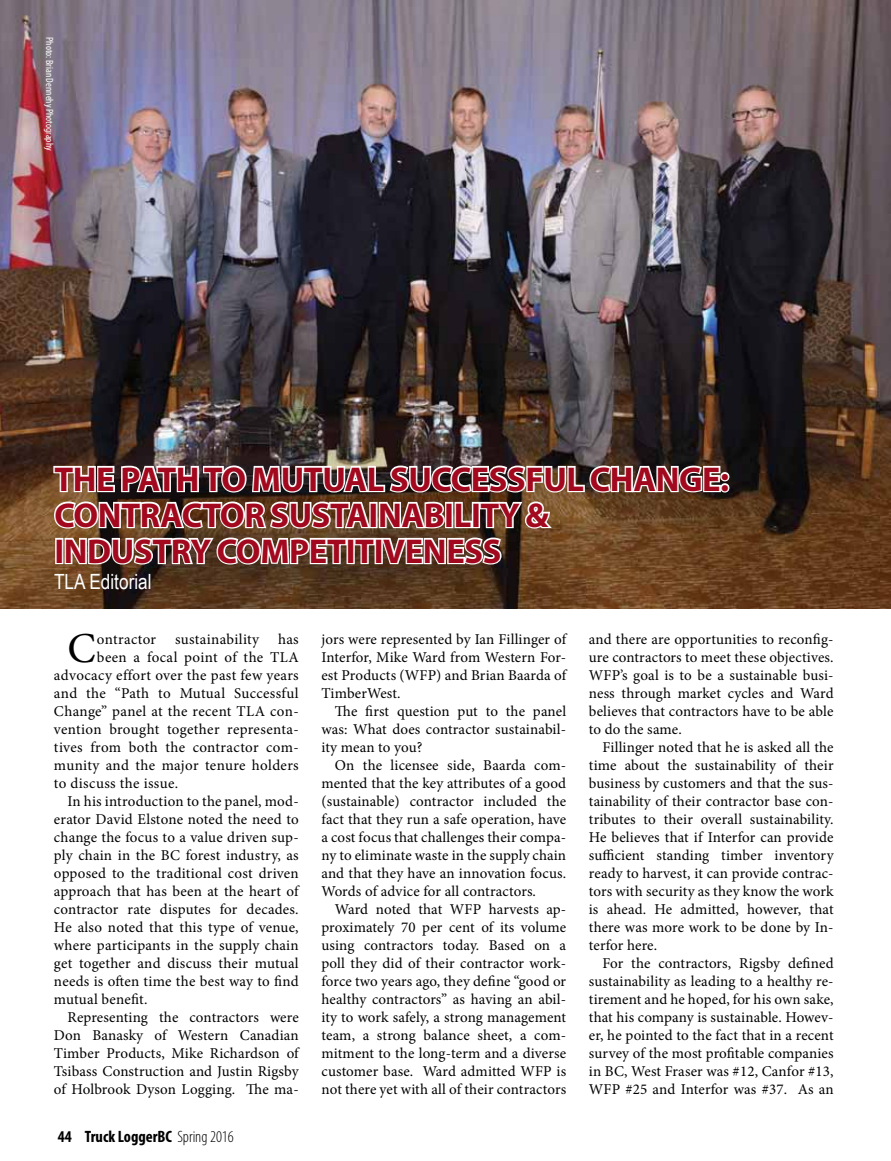
<style>
.page{position:relative;width:891px;height:1161px;background:#fff}
.page>*{position:absolute;margin:0;border:0;box-sizing:border-box;transform-origin:0 0}
.t1{font:42.75px "Minion Pro";color:#000}
.t2{font:700 34.5px/36px "Myriad Pro";letter-spacing:-.01em;color:#a2091e}
.t3{font:21px "Arial Narrow";color:#fff}
.t4{font:700 condensed 16.5px "Myriad Pro";color:#000}
.t5{font:15px/18px "Minion Pro";letter-spacing:.01em;color:#000;text-align:justify}
.t6{font:condensed 10.5px "Myriad Pro";color:#fff}
.s1{font-weight:300}
</style>
<div class="page">
<img style="left:0;top:0;width:891px;height:609px">
<img style="left:52px;top:288px;width:679px;height:283px">
<p class="t6" style="left:56px;top:37px;width:115px;rotate:90deg">Photo: Brian Dennehy Photography</p>
<h2 class="t2" style="left:54px;top:460px;width:676px">THE PATH TO MUTUAL SUCCESSFUL CHANGE:<br>CONTRACTOR SUSTAINABILITY &amp;<br>INDUSTRY COMPETITIVENESS</h2>
<h3 class="t3" style="left:54px;top:566px;width:99px">TLA Editorial</h3>
<h1 class="t1" style="left:68px;top:620px;width:30px">C</h1>
<p class="t5" style="left:97px;top:630px;width:61px">ontractor</p>
<p class="t5" style="left:175px;top:630px;width:86px">sustainability</p>
<p class="t5" style="left:278px;top:630px;width:22px">has</p>
<p class="t5" style="left:97px;top:648px;width:203px">been a focal point of the TLA</p>
<p class="t5" style="left:54px;top:666px;width:246px">advocacy effort over the past few years</p>
<p class="t5" style="left:54px;top:684px;width:246px">and the “Path to Mutual Successful</p>
<p class="t5" style="left:54px;top:702px;width:246px">Change” panel at the recent TLA con-</p>
<p class="t5" style="left:54px;top:720px;width:246px">vention brought together representa-</p>
<p class="t5" style="left:54px;top:738px;width:246px">tives from both the contractor com-</p>
<p class="t5" style="left:54px;top:756px;width:246px">munity and the major tenure holders</p>
<p class="t5" style="left:54px;top:774px;width:126px">to discuss the issue.</p>
<p class="t5" style="left:67px;top:792px;width:233px">In his introduction to the panel, mod-</p>
<p class="t5" style="left:54px;top:810px;width:246px">erator David Elstone noted the need to</p>
<p class="t5" style="left:54px;top:828px;width:246px">change the focus to a value driven sup-</p>
<p class="t5" style="left:54px;top:846px;width:246px">ply chain in the BC forest industry, as</p>
<p class="t5" style="left:54px;top:864px;width:246px">opposed to the traditional cost driven</p>
<p class="t5" style="left:54px;top:882px;width:246px">approach that has been at the heart of</p>
<p class="t5" style="left:54px;top:900px;width:246px">contractor rate disputes for decades.</p>
<p class="t5" style="left:54px;top:918px;width:246px">He also noted that this type of venue,</p>
<p class="t5" style="left:54px;top:936px;width:246px">where participants in the supply chain</p>
<p class="t5" style="left:54px;top:954px;width:246px">get together and discuss their mutual</p>
<p class="t5" style="left:54px;top:972px;width:246px">needs is often time the best way to find</p>
<p class="t5" style="left:54px;top:990px;width:95px">mutual benefit.</p>
<p class="t5" style="left:67px;top:1008px;width:233px">Representing the contractors were</p>
<p class="t5" style="left:54px;top:1026px;width:246px">Don Banasky of Western Canadian</p>
<p class="t5" style="left:54px;top:1044px;width:246px">Timber Products, Mike Richardson of</p>
<p class="t5" style="left:54px;top:1062px;width:246px">Tsibass Construction and Justin Rigsby</p>
<p class="t5" style="left:54px;top:1080px;width:246px">of Holbrook Dyson Logging. The ma-</p>
<p class="t4" style="left:58px;top:1126px;width:178px">44 Truck LoggerBC <span class="s1">Spring 2016</span></p>
<p class="t5" style="left:321px;top:630px;width:246px">jors were represented by Ian Fillinger of Interfor, Mike Ward from Western For&shy;est Products (WFP) and Brian Baarda of TimberWest.</p>
<p class="t5" style="left:321px;top:702px;width:246px;text-indent:14px">The first question put to the panel was: What does contractor sustainabil&shy;ity mean to you?</p>
<p class="t5" style="left:321px;top:756px;width:246px;text-indent:14px">On the licensee side, Baarda com&shy;mented that the key attributes of a good (sustainable) contractor included the fact that they run a safe operation, have a cost focus that challenges their compa&shy;ny to eliminate waste in the supply chain and that they have an innovation focus.<br>Words of advice for all contractors.</p>
<p class="t5" style="left:321px;top:900px;width:246px;text-indent:14px">Ward noted that WFP harvests ap&shy;proximately 70 per cent of its volume using contractors today. Based on a poll they did of their contractor work&shy;force two years ago, they define “good or healthy contractors” as having an abil&shy;ity to work safely, a strong management team, a strong balance sheet, a com&shy;mitment to the long-term and a diverse customer base. Ward admitted WFP is not there yet with all of their contractors</p>
<p class="t5" style="left:589px;top:630px;width:246px">and there are opportunities to reconfig&shy;ure contractors to meet these objectives.<br>WFP’s goal is to be a sustainable busi&shy;ness through market cycles and Ward believes that contractors have to be able to do the same.</p>
<p class="t5" style="left:589px;top:738px;width:246px;text-indent:14px">Fillinger noted that he is asked all the time about the sustainability of their business by customers and that the sus&shy;tainability of their contractor base con&shy;tributes to their overall sustainability.<br>He believes that if Interfor can provide sufficient standing timber inventory ready to harvest, it can provide contrac&shy;tors with security as they know the work is ahead. He admitted, however, that there was more work to be done by In&shy;terfor here.</p>
<p class="t5" style="left:589px;top:954px;width:246px;text-indent:14px">For the contractors, Rigsby defined sustainability as leading to a healthy re&shy;tirement and he hoped, for his own sake, that his company is sustainable. Howev&shy;er, he pointed to the fact that in a recent survey of the most profitable companies in BC, West Fraser was #12, Canfor #13, WFP #25 and Interfor was #37. As an</p>
</div>
